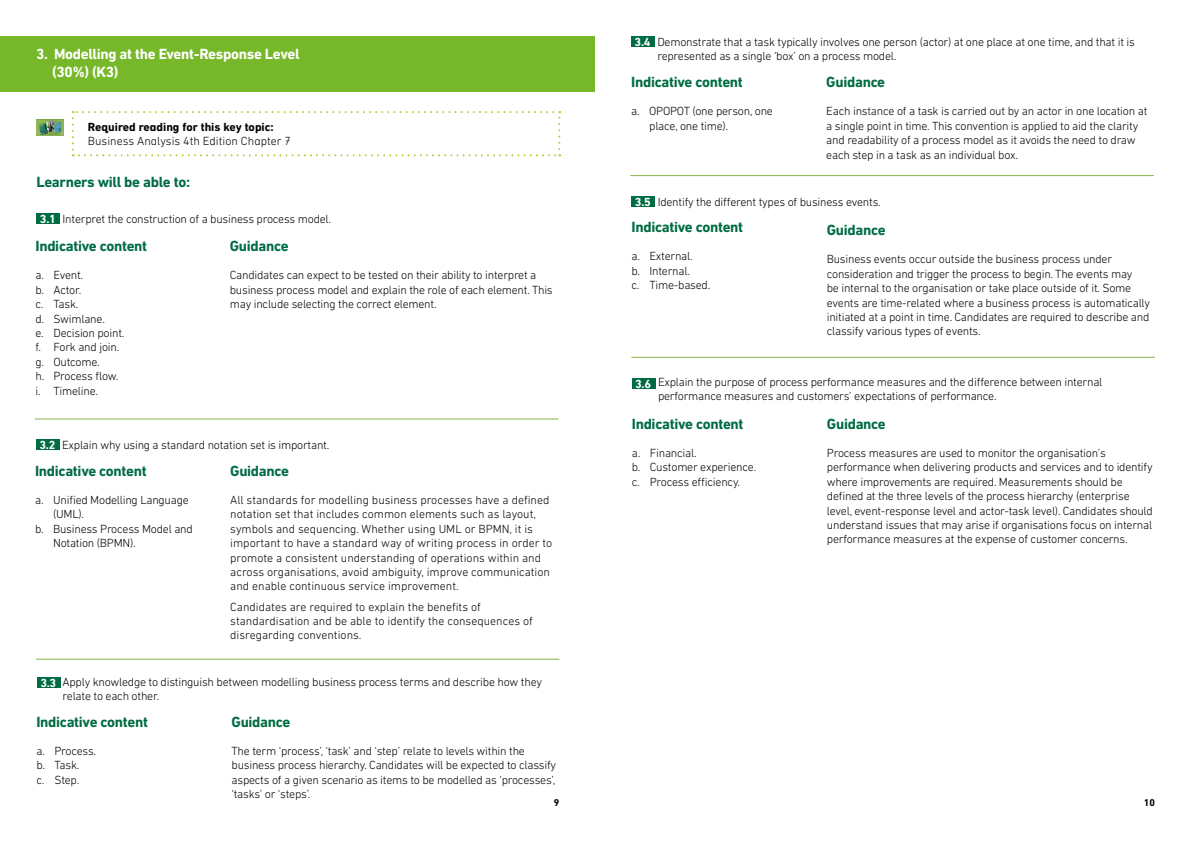
<style>
.page{position:relative;width:1191px;height:842px;background:#fff}
.page>*{position:absolute;margin:0;border:0;box-sizing:border-box;transform-origin:0 0}
.t1{font:700 15px "DIN Next LT Pro";letter-spacing:-.02em;color:#006c43}
.t2{font:700 15px/18px "DIN Next LT Pro";letter-spacing:-.02em;color:#fff}
.t3{font:300 12px/14.4px "DIN Next LT Pro";letter-spacing:-.02em;color:#000}
.t4{font:300 12px/14.4px "DIN Next LT Pro";color:#000}
.t5{font:700 12px "DIN Next LT Pro";color:#000}
.t6{font:700 12px "DIN Next LT Pro";color:#fff}
.t7{font:700 10px "DIN Next LT Pro";color:#000}
.s1{font-weight:700;color:#fff}
</style>
<div class="page">
<div style="left:0;top:36px;width:595px;height:56px;background:#76b82a"></div>
<hr style="left:35px;top:418px;width:523px;height:1px;background:#84b443">
<div style="left:36px;top:213px;width:24px;height:11px;background:#006c43"></div>
<div style="left:36px;top:439px;width:24px;height:11px;background:#006c43"></div>
<hr style="left:36px;top:659px;width:523px;height:1px;background:#84b443">
<div style="left:37px;top:677px;width:24px;height:11px;background:#006c43"></div>
<div style="left:631px;top:36px;width:24px;height:11px;background:#006c43"></div>
<hr style="left:630px;top:175px;width:524px;height:1px;background:#84b443">
<div style="left:631px;top:196px;width:24px;height:11px;background:#006c43"></div>
<hr style="left:631px;top:357px;width:524px;height:1px;background:#84b443">
<div style="left:631px;top:378px;width:24px;height:10px;background:#006c43"></div>
<svg style="left:72px;top:111px;width:488px;height:45px"></svg>
<img style="left:37px;top:120px;width:27px;height:15px">
<p class="t2" style="left:52px;top:45px;width:249px;text-indent:-16px">3. Modelling at the Event-Response Level (30%) (K3)</p>
<p class="t5" style="left:88px;top:120px;width:187px">Required reading for this key topic:</p>
<p class="t4" style="left:88px;top:134px;width:204px">Business Analysis 4th Edition Chapter 7</p>
<p class="t1" style="left:36px;top:173px;width:155px">Learners will be able to:</p>
<p class="t3" style="left:40px;top:212px;width:293px"><span class="s1">3.1</span> Interpret the construction of a business process model.</p>
<p class="t1" style="left:35px;top:237px;width:113px">Indicative content</p>
<p class="t3" style="left:35px;top:268px;width:90px">a. Event.<br>b. Actor.<br>c. Task.<br>d. Swimlane.<br>e. Decision point. f. Fork and join. g. Outcome.<br>h. Process flow. i. Timeline.</p>
<p class="t1" style="left:230px;top:237px;width:60px">Guidance</p>
<p class="t3" style="left:230px;top:268px;width:324px">Candidates can expect to be tested on their ability to interpret a business process model and explain the role of each element. This may include selecting the correct element.</p>
<p class="t6" style="left:39px;top:438px;width:17px">3.2</p>
<p class="t3" style="left:62px;top:438px;width:269px">Explain why using a standard notation set is important.</p>
<p class="t1" style="left:35px;top:462px;width:113px">Indicative content</p>
<p class="t3" style="left:35px;top:493px;width:155px">a. Unified Modelling Language</p>
<p class="t3" style="left:53px;top:507px;width:33px">(UML).</p>
<p class="t3" style="left:35px;top:521px;width:159px">b. Business Process Model and</p>
<p class="t3" style="left:53px;top:536px;width:84px">Notation (BPMN).</p>
<p class="t1" style="left:230px;top:462px;width:60px">Guidance</p>
<p class="t4" style="left:230px;top:493px;width:323px">All standards for modelling business processes have a defined notation set that includes common elements such as layout, symbols and sequencing. Whether using UML or BPMN, it is important to have a standard way of writing process in order to promote a consistent understanding of operations within and across organisations, avoid ambiguity, improve communication and enable continuous service improvement.</p>
<p class="t4" style="left:230px;top:599px;width:304px">Candidates are required to explain the benefits of standardisation and be able to identify the consequences of disregarding conventions.</p>
<p class="t3" style="left:63px;top:674px;width:481px;text-indent:-22px"><span class="s1">3.3</span> Apply knowledge to distinguish between modelling business process terms and describe how they relate to each other.</p>
<p class="t1" style="left:36px;top:713px;width:113px">Indicative content</p>
<p class="t3" style="left:36px;top:743px;width:61px">a. Process. b. Task.<br>c. Step.</p>
<p class="t1" style="left:231px;top:713px;width:60px">Guidance</p>
<p class="t3" style="left:231px;top:743px;width:326px">The term ‘process’, ‘task’ and ‘step’ relate to levels within the business process hierarchy. Candidates will be expected to classify aspects of a given scenario as items to be modelled as ‘processes’, ‘tasks’ or ‘steps’.</p>
<p class="t7" style="left:554px;top:797px;width:7px">9</p>
<p class="t3" style="left:657px;top:35px;width:479px;text-indent:-23px"><span class="s1">3.4</span> Demonstrate that a task typically involves one person (actor) at one place at one time, and that it is represented as a single ‘box’ on a process model.</p>
<p class="t1" style="left:631px;top:73px;width:113px">Indicative content</p>
<p class="t3" style="left:649px;top:104px;width:125px;text-indent:-18px">a. OPOPOT (one person, one place, one time).</p>
<p class="t1" style="left:826px;top:73px;width:60px">Guidance</p>
<p class="t3" style="left:826px;top:104px;width:322px">Each instance of a task is carried out by an actor in one location at a single point in time. This convention is applied to aid the clarity and readability of a process model as it avoids the need to draw each step in a task as an individual box.</p>
<p class="t3" style="left:635px;top:194px;width:247px"><span class="s1">3.5</span> Identify the different types of business events.</p>
<p class="t1" style="left:631px;top:218px;width:113px">Indicative content</p>
<p class="t3" style="left:631px;top:249px;width:80px">a. External.<br>b. Internal.<br>c. Time-based.</p>
<p class="t1" style="left:826px;top:221px;width:60px">Guidance</p>
<p class="t3" style="left:826px;top:252px;width:325px">Business events occur outside the business process under consideration and trigger the process to begin. The events may<br>be internal to the organisation or take place outside of it. Some events are time-related where a business process is automatically initiated at a point in time. Candidates are required to describe and classify various types of events.</p>
<p class="t3" style="left:658px;top:375px;width:446px;text-indent:-23px"><span class="s1">3.6</span> Explain the purpose of process performance measures and the difference between internal performance measures and customers’ expectations of performance.</p>
<p class="t1" style="left:632px;top:415px;width:113px">Indicative content</p>
<p class="t3" style="left:632px;top:445px;width:126px">a. Financial.<br>b. Customer experience. c. Process efficiency.</p>
<p class="t1" style="left:827px;top:415px;width:60px">Guidance</p>
<p class="t3" style="left:827px;top:445px;width:327px">Process measures are used to monitor the organisation’s performance when delivering products and services and to identify where improvements are required. Measurements should be defined at the three levels of the process hierarchy (enterprise level, event-response level and actor-task level). Candidates should understand issues that may arise if organisations focus on internal performance measures at the expense of customer concerns.</p>
<p class="t7" style="left:1143px;top:797px;width:13px">10</p>
</div>
